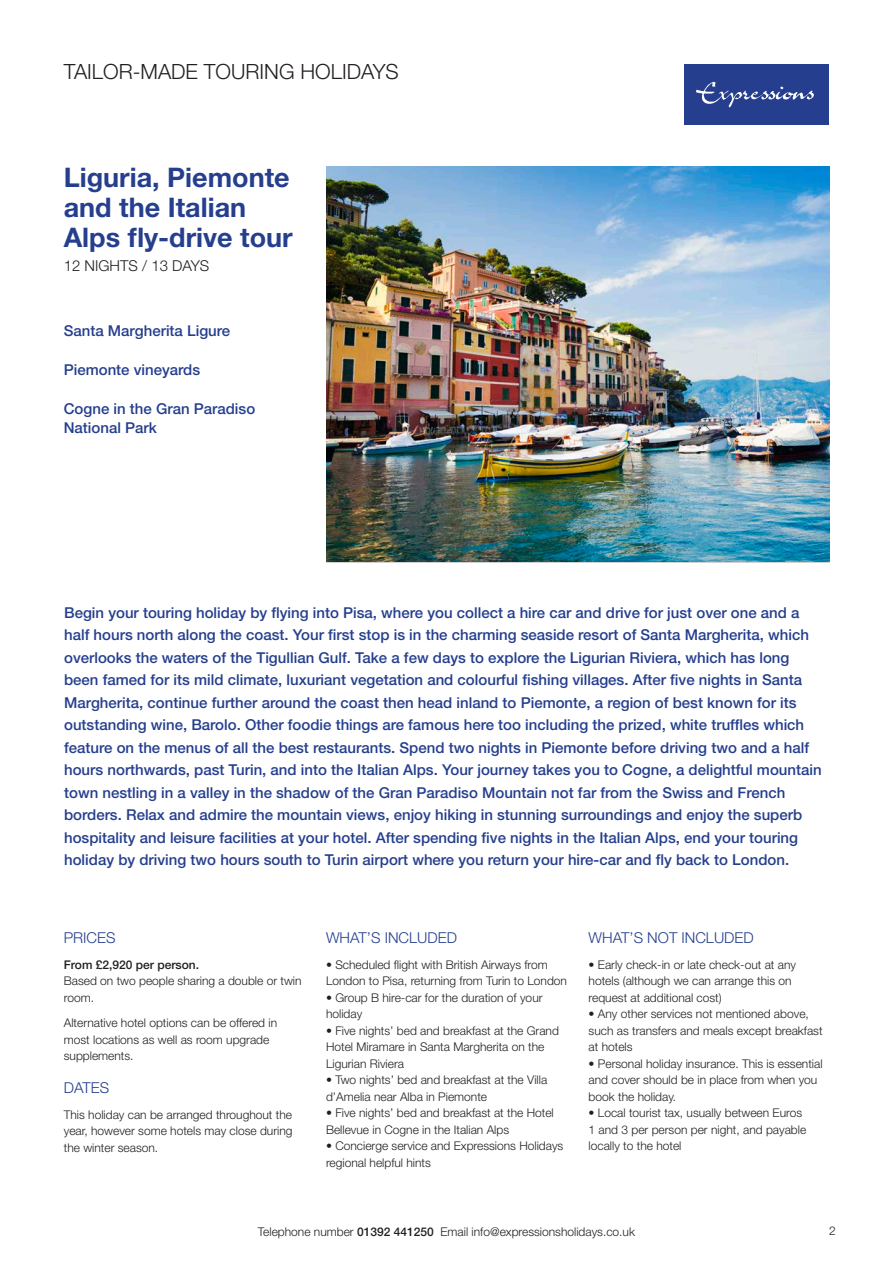
<style>
.page{position:relative;width:893px;height:1263px;background:#fff}
.page>*{position:absolute;margin:0;border:0;box-sizing:border-box;transform-origin:0 0}
.t1{font:700 27px/30px "Helvetica Neue LT Std";color:#253f8e}
.head{font:300 21px "Helvetica Neue LT Std";color:#231f20}
.bold_large_text{font:500 15px/22.5px "Helvetica Neue LT Std";color:#253f8e}
.sub_head{font:300 15px "Helvetica Neue LT Std";color:#253f8e}
.sub_head-2{font:300 15px "Helvetica Neue LT Std";color:#231f20}
.text{font:300 12px/16.5px "Helvetica Neue LT Std";color:#231f20}
.large_text{font:300 12px "Helvetica Neue LT Std";color:#231f20}
.bold_text{font:500 12px "Helvetica Neue LT Std";color:#231f20}
.s1{font-weight:500}
</style>
<div class="page">
<img style="left:326px;top:167px;width:503px;height:394px">
<div style="left:685px;top:64px;width:144px;height:60px;background:#253f8e"></div>
<img style="left:696px;top:81px;width:118px;height:27px">
<p class="head" style="left:64px;top:58px;width:337px">TAILOR-MADE TOURING HOLIDAYS</p>
<p class="t1" style="left:64px;top:162px;width:230px">Liguria, Piemonte and the Italian<br>Alps fly-drive tour</p>
<p class="sub_head-2" style="left:64px;top:257px;width:147px">12 NIGHTS / 13 DAYS</p>
<p class="bold_large_text" style="left:64px;top:319px;width:168px">Santa Margherita Ligure</p>
<p class="bold_large_text" style="left:64px;top:358px;width:138px">Piemonte vineyards</p>
<p class="bold_large_text" style="left:64px;top:398px;width:193px;line-height:19.5px">Cogne in the Gran Paradiso<br>National Park</p>
<p class="bold_large_text" style="left:64px;top:601px;width:759px">Begin your touring holiday by flying into Pisa, where you collect a hire car and drive for just over one and a half hours north along the coast. Your first stop is in the charming seaside resort of Santa Margherita, which overlooks the waters of the Tigullian Gulf. Take a few days to explore the Ligurian Riviera, which has long been famed for its mild climate, luxuriant vegetation and colourful fishing villages. After five nights in Santa Margherita, continue further around the coast then head inland to Piemonte, a region of best known for its outstanding wine, Barolo. Other foodie things are famous here too including the prized, white truffles which feature on the menus of all the best restaurants. Spend two nights in Piemonte before driving two and a half hours northwards, past Turin, and into the Italian Alps. Your journey takes you to Cogne, a delightful mountain town nestling in a valley in the shadow of the Gran Paradiso Mountain not far from the Swiss and French borders. Relax and admire the mountain views, enjoy hiking in stunning surroundings and enjoy the superb hospitality and leisure facilities at your hotel. After spending five nights in the Italian Alps, end your touring holiday by driving two hours south to Turin airport where you return your hire-car and fly back to London.</p>
<p class="sub_head" style="left:64px;top:929px;width:53px">PRICES</p>
<p class="bold_text" style="left:64px;top:957px;width:137px">From £2,920 per person.</p>
<p class="text" style="left:64px;top:973px;width:239px">Based on two people sharing a double or twin room.</p>
<p class="text" style="left:64px;top:1015px;width:215px">Alternative hotel options can be offered in most locations as well as room upgrade supplements.</p>
<p class="sub_head" style="left:64px;top:1079px;width:47px">DATES</p>
<p class="text" style="left:64px;top:1106px;width:230px;text-align:justify">This holiday can be arranged throughout the year, however some hotels may close during the winter season.</p>
<p class="sub_head" style="left:326px;top:929px;width:132px">WHAT’S INCLUDED</p>
<p class="text" style="left:326px;top:956px;width:242px">• Scheduled flight with British Airways from<br>London to Pisa, returning from Turin to London</p>
<p class="text" style="left:326px;top:989px;width:218px">• Group B hire-car for the duration of your holiday</p>
<p class="text" style="left:326px;top:1022px;width:234px">• Five nights’ bed and breakfast at the Grand<br>Hotel Miramare in Santa Margherita on the<br>Ligurian Riviera</p>
<p class="text" style="left:326px;top:1072px;width:223px">• Two nights’ bed and breakfast at the Villa d’Amelia near Alba in Piemonte</p>
<p class="text" style="left:326px;top:1105px;width:229px">• Five nights’ bed and breakfast at the Hotel<br>Bellevue in Cogne in the Italian Alps</p>
<p class="text" style="left:326px;top:1138px;width:239px">• Concierge service and Expressions Holidays regional helpful hints</p>
<p class="sub_head" style="left:589px;top:929px;width:167px">WHAT’S NOT INCLUDED</p>
<p class="text" style="left:589px;top:956px;width:209px">• Early check-in or late check-out at any hotels (although we can arrange this on request at additional cost)</p>
<p class="text" style="left:589px;top:1006px;width:236px">• Any other services not mentioned above, such as transfers and meals except breakfast at hotels</p>
<p class="text" style="left:589px;top:1055px;width:236px">• Personal holiday insurance. This is essential and cover should be in place from when you book the holiday.</p>
<p class="text" style="left:589px;top:1105px;width:219px">• Local tourist tax, usually between Euros<br>1 and 3 per person per night, and payable locally to the hotel</p>
<p class="large_text" style="left:258px;top:1225px;width:379px">Telephone number <span class="s1">01392 441250</span> Email info@expressionsholidays.co.uk</p>
<p class="text" style="left:829px;top:1222px;width:8px">2</p>
</div>
